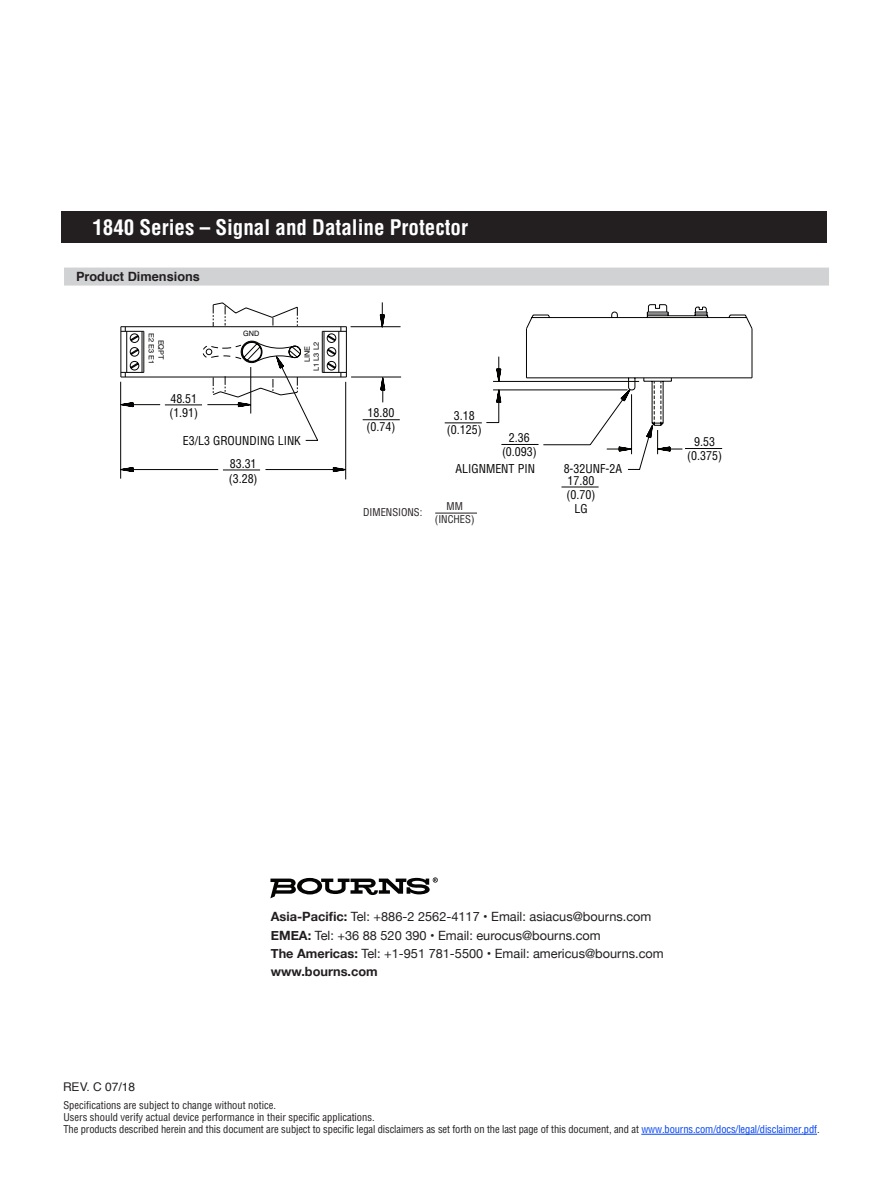
<style>
.page{position:relative;width:891px;height:1188px;background:#fff}
.page>*{position:absolute;margin:0;border:0;box-sizing:border-box;transform-origin:0 0}
.t1{font:700 condensed 21px "Helvetica";color:#fff}
.t2{font:12.75px/18.3px "Helvetica Neue";color:#231f20}
.t3{font:700 12.75px "Helvetica";color:#231f20}
.t4{font:condensed 12px/14.4px "Helvetica";color:#040503;text-align:center}
.t5{font:12px "Helvetica";color:#231f20}
.t6{font:condensed 10.5px/12px "Helvetica";letter-spacing:-.01em;color:#231f20;text-align:center}
.t7{font:7.35px/9.9px "Helvetica";color:#040503;text-align:center}
.s1{font-weight:700}
.s2{color:#0042f4}
</style>
<div class="page">
<svg style="left:120px;top:302px;width:265px;height:177px"></svg>
<svg style="left:125px;top:326px;width:277px;height:154px"></svg>
<div style="left:64px;top:268px;width:765px;height:18px;background:#d1d2d4"></div>
<svg style="left:526px;top:305px;width:164px;height:22px"></svg>
<svg style="left:435px;top:327px;width:270px;height:187px"></svg>
<hr style="left:641px;top:1134px;width:176px;height:1px;background:#0042f4">
<div style="left:61px;top:212px;width:765px;height:31px;background:#231f20"></div>
<svg style="left:270px;top:877px;width:168px;height:21px"></svg>
<h1 class="t1" style="left:92px;top:214px;width:377px">1840 Series – Signal and Dataline Protector</h1>
<p class="t3" style="left:76px;top:266px;width:125px">Product Dimensions</p>
<p class="t7" style="left:243px;top:329px;width:18px">GND</p>
<p class="t7" style="left:146px;top:330px;width:18px">GND</p>
<p class="t7" style="left:166px;top:333px;width:33px;rotate:90deg">EQPT<br>E2 E3 E1</p>
<p class="t7" style="left:303px;top:371px;width:30px;line-height:9.1px;text-align:left;text-indent:9px;rotate:-90deg">LINE<br>L1 L3 L2</p>
<p class="t4" style="left:169px;top:391px;width:30px;text-align:left">48.51 (1.91)</p>
<p class="t4" style="left:183px;top:433px;width:120px">E3/L3 GROUNDING LINK</p>
<p class="t4" style="left:229px;top:456px;width:30px;text-align:left">83.31 (3.28)</p>
<p class="t4" style="left:367px;top:405px;width:30px;text-align:left">18.80 (0.74)</p>
<p class="t4" style="left:447px;top:408px;width:36px">3.18 (0.125)</p>
<p class="t4" style="left:502px;top:430px;width:36px">2.36 (0.093)</p>
<p class="t4" style="left:553px;top:460px;width:81px">ALIGNMENT PIN</p>
<p class="t4" style="left:456px;top:461px;width:81px">ALIGNMENT PIN</p>
<p class="t4" style="left:564px;top:461px;width:60px">8-32UNF-2A</p>
<p class="t6" style="left:363px;top:506px;width:61px">DIMENSIONS:</p>
<p class="t6" style="left:435px;top:500px;width:41px;line-height:12.6px">MM (INCHES)</p>
<p class="t4" style="left:567px;top:473px;width:30px">17.80 (0.70)<br>LG</p>
<p class="t4" style="left:687px;top:434px;width:36px">9.53 (0.375)</p>
<p class="t2" style="left:271px;top:908px;width:394px"><span class="s1">Asia-Pacific:</span> Tel: +886-2 2562-4117 • Email: asiacus@bourns.com <span class="s1">EMEA:</span> Tel: +36 88 520 390 • Email: eurocus@bourns.com<br><span class="s1">The Americas:</span> Tel: +1-951 781-5500 • Email: americus@bourns.com <span class="s1">www.bourns.com</span></p>
<p class="t5" style="left:63px;top:1078px;width:74px">REV. C 07/18</p>
<p class="t6" style="left:63px;top:1099px;width:758px;text-align:left">Specifications are subject to change without notice.<br>Users should verify actual device performance in their specific applications.<br>The products described herein and this document are subject to specific legal disclaimers as set forth on the last page of this document, and at <span class="s2">www.bourns.com/docs/legal/disclaimer.pdf</span>.</p>
</div>
